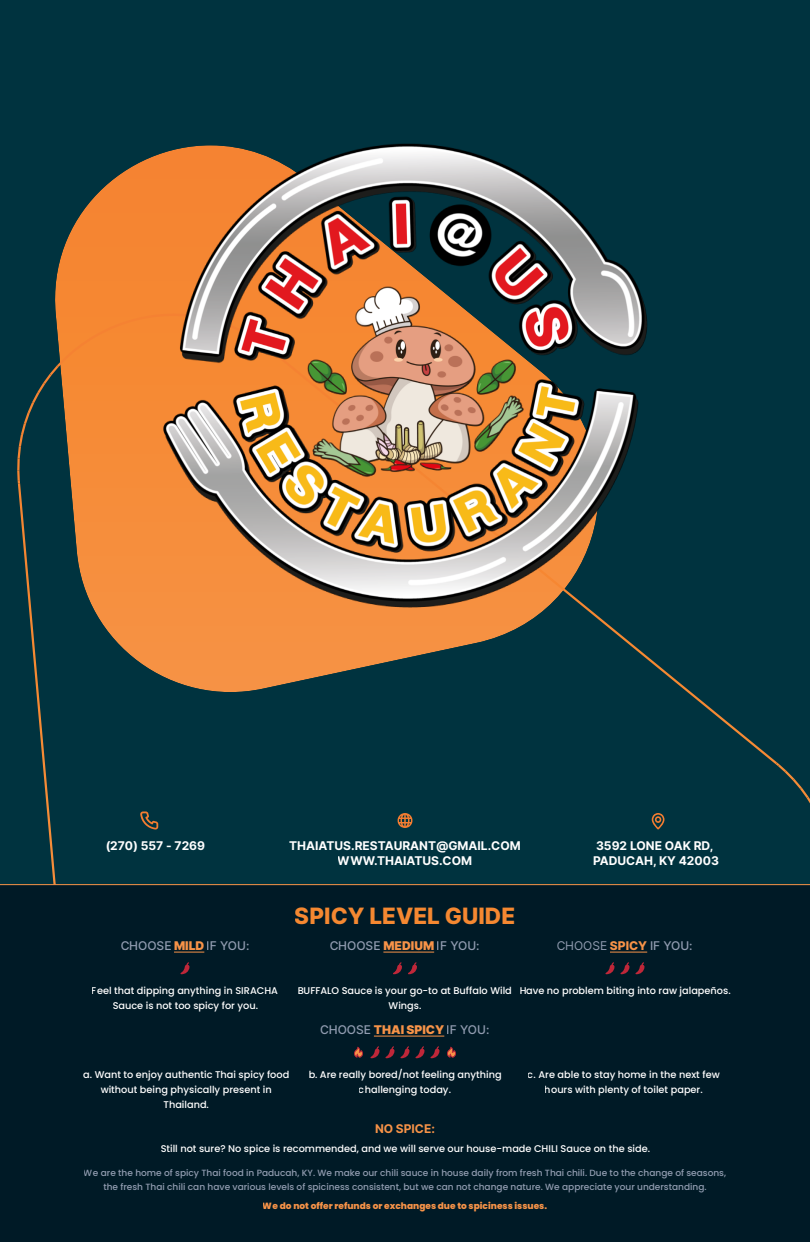
<style>
.page{position:relative;width:810px;height:1242px;background:#00333f}
.page>*{position:absolute;margin:0;border:0;box-sizing:border-box;transform-origin:0 0}
.t1{font:800 22.5px "Inter";color:#f58831}
.t2{font:700 12px/15px "Inter";color:#fff;text-align:center}
.t3{font:500 12px "Inter";color:#919cb0}
.t4{font:12px "Inter";color:#919cb0}
.t5{font:700 12px "Inter";color:#f79348}
.t6{font:500 9.8px/15px "Poppins";color:#fff;text-align:center}
.t7{font:500 9px/14px "Poppins";color:#919cb0;text-align:center}
.t8{font:800 9px "Poppins";color:#f79348}
.s1{font-weight:900;color:#f79348}
.s2{font-weight:800;color:#f79348}
.s3{font-weight:500}
</style>
<div class="page">
<img style="left:55px;top:174px;width:215px;height:518px">
<img style="left:18px;top:483px;width:48px;height:401px">
<svg style="left:17px;top:314px;width:104px;height:169px"></svg>
<img style="left:270px;top:655px;width:507px;height:109px">
<svg style="left:776px;top:763px;width:34px;height:41px"></svg>
<img style="left:121px;top:143px;width:527px;height:512px">
<div style="left:0;top:884px;width:810px;height:358px;background:#001a26"></div>
<hr style="left:174px;top:952px;width:30px;height:1px;background:#f79348">
<svg style="left:180px;top:962px;width:10px;height:12px"></svg>
<hr style="left:383px;top:952px;width:51px;height:1px;background:#f79348">
<svg style="left:393px;top:962px;width:9px;height:12px"></svg>
<svg style="left:408px;top:962px;width:9px;height:12px"></svg>
<hr style="left:610px;top:952px;width:37px;height:1px;background:#f79348">
<svg style="left:605px;top:962px;width:9px;height:12px"></svg>
<svg style="left:620px;top:962px;width:24px;height:12px"></svg>
<hr style="left:374px;top:1036px;width:70px;height:1px;background:#f79348">
<svg style="left:354px;top:1047px;width:9px;height:11px"></svg>
<svg style="left:370px;top:1046px;width:24px;height:12px"></svg>
<svg style="left:400px;top:1046px;width:24px;height:12px"></svg>
<svg style="left:430px;top:1046px;width:10px;height:12px"></svg>
<svg style="left:447px;top:1047px;width:9px;height:11px"></svg>
<svg style="left:652px;top:813px;width:12px;height:17px"></svg>
<svg style="left:140px;top:811px;width:18px;height:19px"></svg>
<svg style="left:397px;top:813px;width:16px;height:15px"></svg>
<p class="t2" style="left:105px;top:839px;width:101px">(270) 557 - 7269</p>
<p class="t2" style="left:289px;top:839px;width:233px">THAIATUS.RESTAURANT@GMAIL.COM<br>WWW.THAIATUS.COM</p>
<p class="t2" style="left:593px;top:839px;width:127px;text-align:left">3592 LONE OAK RD,<br>PADUCAH, KY 42003</p>
<h1 class="t1" style="left:295px;top:902px;width:222px">SPICY LEVEL GUIDE</h1>
<p class="t3" style="left:120px;top:939px;width:130px">CHOOSE <span class="s1">MILD</span> IF YOU:</p>
<p class="t6" style="left:92px;top:983px;width:188px">Feel that dipping anything in SIRACHA<br>Sauce is not too spicy for you.</p>
<p class="t3" style="left:330px;top:939px;width:152px">CHOOSE <span class="s1">MEDIUM</span> IF YOU:</p>
<p class="t6" style="left:298px;top:983px;width:216px">BUFFALO Sauce is your go-to at Buffalo Wild<br>Wings.</p>
<p class="t4" style="left:556px;top:939px;width:138px">CHOOSE <span class="s2">SPICY</span> <span class="s3">IF YOU:</span></p>
<p class="t6" style="left:519px;top:983px;width:213px">Have no problem biting into raw jalapeños.</p>
<p class="t3" style="left:320px;top:1023px;width:171px">CHOOSE <span class="s1">THAI SPICY</span> IF YOU:</p>
<p class="t6" style="left:83px;top:1067px;width:208px">a. Want to enjoy authentic Thai spicy food without being physically present in<br>Thailand.</p>
<p class="t6" style="left:308px;top:1067px;width:195px">b. Are really bored/not feeling anything challenging today.</p>
<p class="t6" style="left:528px;top:1067px;width:194px">c. Are able to stay home in the next few hours with plenty of toilet paper.</p>
<p class="t5" style="left:375px;top:1122px;width:61px">NO SPICE:</p>
<p class="t6" style="left:161px;top:1142px;width:491px">Still not sure? No spice is recommended, and we will serve our house-made CHILI Sauce on the side.</p>
<p class="t7" style="left:84px;top:1166px;width:644px">We are the home of spicy Thai food in Paducah, KY. We make our chili sauce in house daily from fresh Thai chili. Due to the change of seasons, the fresh Thai chili can have various levels of spiciness consistent, but we can not change nature. We appreciate your understanding.</p>
<p class="t8" style="left:263px;top:1202px;width:286px">We do not offer refunds or exchanges due to spiciness issues.</p>
</div>
